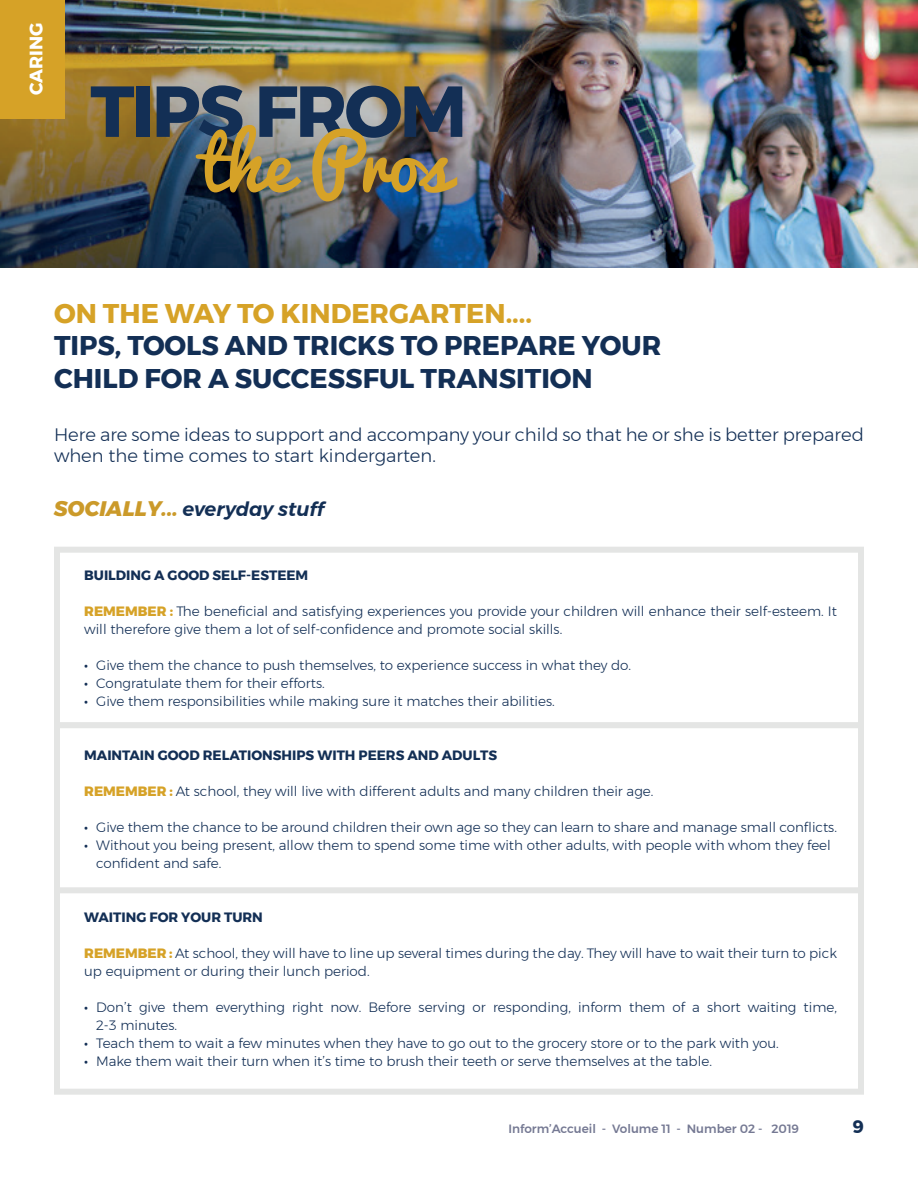
<style>
.page{position:relative;width:918px;height:1188px;background:#fff}
.page>*{position:absolute;margin:0;border:0;box-sizing:border-box;transform-origin:0 0}
.t1{font:700 72px "Montserrat";letter-spacing:-.04em;color:#132f55}
.t2{font:72px "Pacifico";color:#d6a227}
.t3{font:700 27px/32.4px "Montserrat";color:#132f55}
.t4{font:700 27px "Montserrat";color:#d6a227}
.t5{font:italic 600 19.5px "Montserrat";color:#132f55}
.t6{font:300 18px/21px "Montserrat";color:#132f55}
.t7{font:700 18px "Montserrat";color:#fff}
.t8{font:700 18px "Montserrat";color:#132f55}
.t9{font:300 13.5px/18px "Montserrat";color:#132f55}
.t10{font:700 13.5px "Montserrat";color:#132f55}
.t11{font:500 12px "Montserrat";color:#757993}
.s1{font-weight:800;font-size:21px;color:#cb9a2a}
.s2{font-weight:800;color:#d6a227}
.s3{font-weight:500}
</style>
<div class="page">
<div style="left:54px;top:547px;width:810px;height:182px;background:#fff;border:6px solid #e4e5e4"></div>
<div style="left:54px;top:722px;width:810px;height:174px;background:#fff;border:6px solid #e4e5e4"></div>
<div style="left:54px;top:887px;width:810px;height:208px;background:#fff;border:6px solid #e4e5e4"></div>
<img style="left:0;top:0;width:918px;height:268px">
<div style="left:0;top:0;width:65px;height:119px;background:#d6a227"></div>
<h3 class="t7" style="left:22px;top:95px;width:74px;rotate:-90deg">CARING</h3>
<h1 class="t1" style="left:90px;top:54px;width:378px">TIPS FROM</h1>
<h1 class="t2" style="left:199px;top:101px;width:252px">the Pros</h1>
<h2 class="t4" style="left:54px;top:291px;width:480px">ON THE WAY TO KINDERGARTEN....</h2>
<h2 class="t3" style="left:54px;top:329px;width:609px">TIPS, TOOLS AND TRICKS TO PREPARE YOUR<br>CHILD FOR A SUCCESSFUL TRANSITION</h2>
<h3 class="t6" style="left:54px;top:424px;width:812px">Here are some ideas to support and accompany your child so that he or she is better prepared when the time comes to start kindergarten.</h3>
<h3 class="t5" style="left:54px;top:494px;width:272px"><span class="s1">SOCIALLY...</span> everyday stuff</h3>
<p class="t10" style="left:84px;top:564px;width:226px">BUILDING A GOOD SELF-ESTEEM</p>
<p class="t9" style="left:84px;top:602px;width:754px"><span class="s2">REMEMBER :</span> The beneficial and satisfying experiences you provide your children will enhance their self-esteem. It will therefore give them a lot of self-confidence and promote social skills.</p>
<p class="t9" style="left:84px;top:656px;width:549px"><span class="s3">•</span> Give them the chance to push themselves, to experience success in what they do.</p>
<p class="t9" style="left:84px;top:674px;width:242px"><span class="s3">•</span> Congratulate them for their efforts.</p>
<p class="t9" style="left:84px;top:692px;width:472px"><span class="s3">•</span> Give them responsibilities while making sure it matches their abilities.</p>
<p class="t10" style="left:84px;top:744px;width:415px">MAINTAIN GOOD RELATIONSHIPS WITH PEERS AND ADULTS</p>
<p class="t9" style="left:84px;top:782px;width:571px"><span class="s2">REMEMBER :</span> At school, they will live with different adults and many children their age.</p>
<p class="t9" style="left:84px;top:818px;width:754px"><span class="s3">•</span> Give them the chance to be around children their own age so they can learn to share and manage small conflicts.</p>
<p class="t9" style="left:96px;top:836px;width:736px;text-indent:-12px"><span class="s3">•</span> Without you being present, allow them to spend some time with other adults, with people with whom they feel confident and safe.</p>
<p class="t10" style="left:84px;top:906px;width:180px">WAITING FOR YOUR TURN</p>
<p class="t9" style="left:84px;top:944px;width:754px"><span class="s2">REMEMBER :</span> At school, they will have to line up several times during the day. They will have to wait their turn to pick up equipment or during their lunch period.</p>
<p class="t9" style="left:96px;top:998px;width:742px;text-indent:-12px"><span class="s3">•</span> Don’t give them everything right now. Before serving or responding, inform them of a short waiting time,<br>2-3 minutes.</p>
<p class="t9" style="left:84px;top:1034px;width:696px"><span class="s3">•</span> Teach them to wait a few minutes when they have to go out to the grocery store or to the park with you.</p>
<p class="t9" style="left:84px;top:1052px;width:629px"><span class="s3">•</span> Make them wait their turn when it’s time to brush their teeth or serve themselves at the table.</p>
<p class="t11" style="left:508px;top:1119px;width:292px">Inform’Accueil - Volume 11 - Number 02 - 2019</p>
<h3 class="t8" style="left:853px;top:1112px;width:13px">9</h3>
</div>
